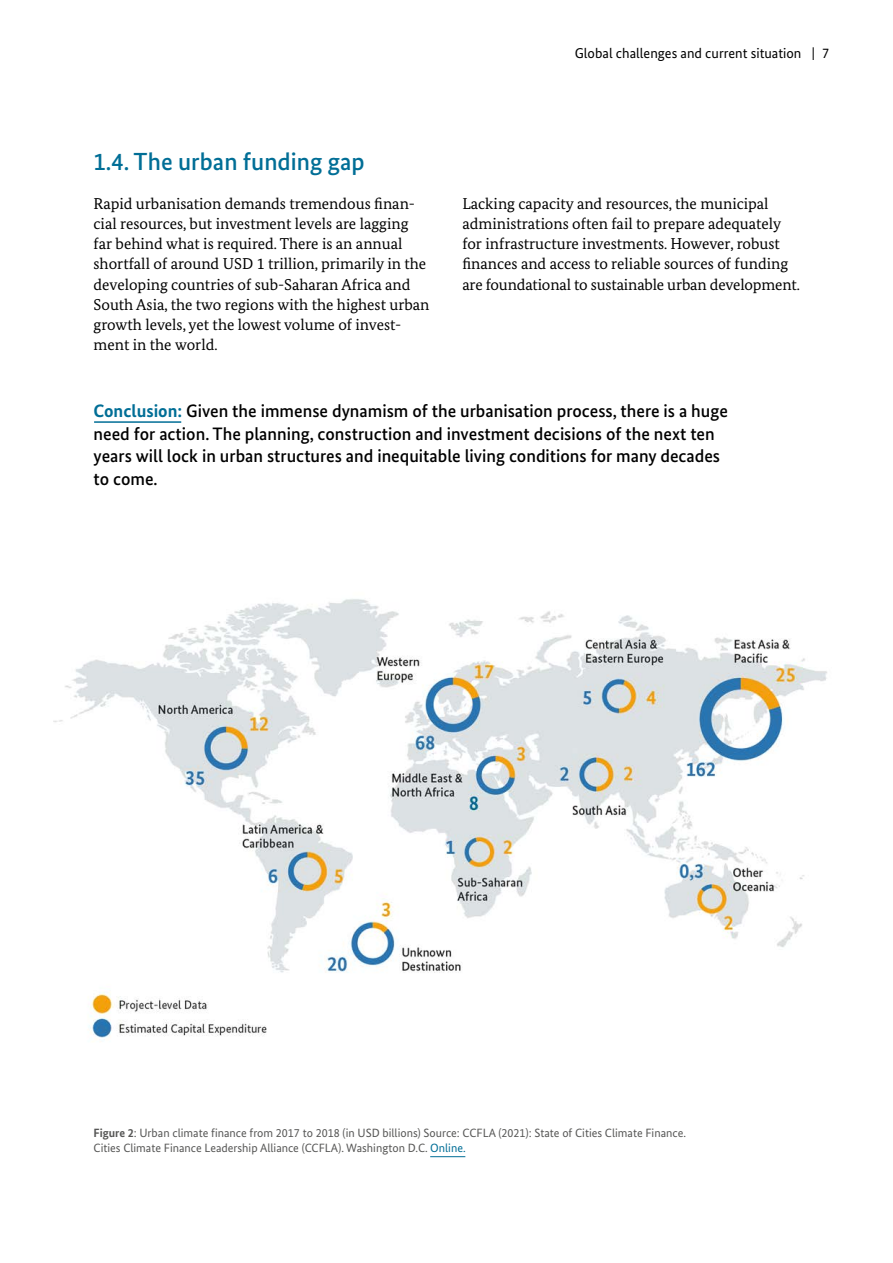
<style>
.page{position:relative;width:893px;height:1263px;background:#fff}
.page>*{position:absolute;margin:0;border:0;box-sizing:border-box;transform-origin:0 0}
.bmz_03_Headline_I{font:500 24.75px "Bundes Sans";color:#006e96}
.bmz_04_Copytext_Einleitung{font:500 18px/22.5px "Bundes Sans";color:#000}
.bmz_04_Copytext{font:15.75px/20.2px "Bundes Serif";color:#000}
.t1{font:14.25px "Bundes Sans";color:#000}
.t2{font:12px/15px "Bundes Sans";color:#575756}
.s1{font-weight:700;color:#006e96}
.s2{font-weight:700}
.s3{color:#006e96}
</style>
<div class="page">
<hr style="left:430px;top:1156px;width:35px;height:1px;background:#006e96">
<hr style="left:94px;top:421px;width:87px;height:2px;background:#006e96">
<img style="left:53px;top:599px;width:774px;height:439px">
<p class="t1" style="left:575px;top:44px;width:256px">Global challenges and current situation | 7</p>
<h3 class="bmz_03_Headline_I" style="left:94px;top:146px;width:273px">1.4. The urban funding gap</h3>
<p class="bmz_04_Copytext" style="left:94px;top:193px;width:337px">Rapid urbanisation demands tremendous finan&shy;cial resources, but investment levels are lagging far behind what is required. There is an annual shortfall of around USD 1 trillion, primarily in the developing countries of sub-Saharan Africa and South Asia, the two regions with the highest urban growth levels, yet the lowest volume of invest&shy;ment in the world.</p>
<p class="bmz_04_Copytext" style="left:462px;top:193px;width:339px">Lacking capacity and resources, the municipal administrations often fail to prepare adequately for infrastructure investments. However, robust finances and access to reliable sources of funding are foundational to sustainable urban development.</p>
<p class="bmz_04_Copytext_Einleitung" style="left:94px;top:400px;width:636px"><span class="s1">Conclusion:</span> Given the immense dynamism of the urbanisation process, there is a huge need for action. The planning, construction and investment decisions of the next ten years will lock in urban structures and inequitable living conditions for many decades to come.</p>
<p class="t2" style="left:94px;top:1125px;width:594px"><span class="s2">Figure 2</span>: Urban climate finance from 2017 to 2018 (in USD billions) Source: CCFLA (2021): State of Cities Climate Finance.<br>Cities Climate Finance Leadership Alliance (CCFLA). Washington D.C. <span class="s3">Online.</span></p>
</div>
